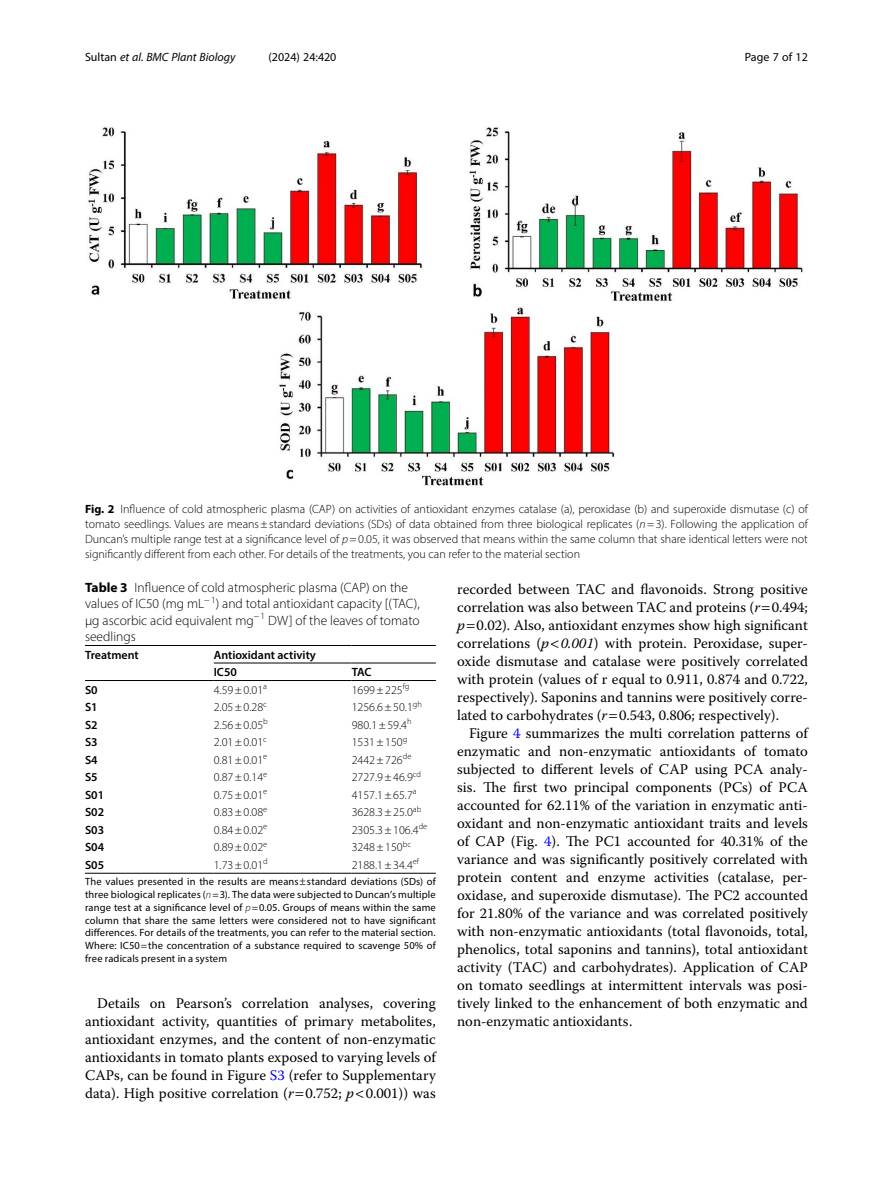
<style>
.page{position:relative;width:893px;height:1191px;background:#fff}
.page>*{position:absolute;margin:0;border:0;box-sizing:border-box;transform-origin:0 0}
.Body_Text_Indent{font:14.7px/18px "Warnock Pro";color:#000;text-align:justify}
.Table_Caption{font:300 13.5px/16.5px "Myriad Pro";color:#000}
.Figure_Caption{font:300 12px/15px "Myriad Pro";color:#000;text-align:justify}
.Table_Body{font:300 12px "Myriad Pro";color:#000}
.Table_Head{font:600 12px "Myriad Pro";color:#000}
.Table_Body-2{font:600 12px "Myriad Pro";color:#000}
.t1{font:italic 12px "Myriad Pro";color:#000}
.t2{font:12px "Myriad Pro";color:#000}
.Table_Footnote{font:10.5px/12.8px "Myriad Pro";letter-spacing:.01em;color:#000;text-align:justify}
.s1{font-style:normal}
.s2{font-weight:700}
.s3{font-style:italic}
.s4{font-weight:300;font-style:italic}
.s5{color:#00f}
</style>
<div class="page">
<hr style="left:85px;top:680px;width:129px;height:1px;background:#000">
<hr style="left:214px;top:680px;width:138px;height:1px;background:#000">
<hr style="left:352px;top:680px;width:84px;height:1px;background:#000">
<hr style="left:214px;top:873px;width:138px;height:1px;background:#000">
<hr style="left:352px;top:873px;width:84px;height:1px;background:#000">
<hr style="left:85px;top:873px;width:129px;height:1px;background:#000">
<hr style="left:85px;top:645px;width:129px;height:1px;background:#000">
<hr style="left:214px;top:645px;width:138px;height:1px;background:#000">
<hr style="left:352px;top:645px;width:84px;height:1px;background:#000">
<hr style="left:214px;top:663px;width:138px;height:1px;background:#000">
<hr style="left:352px;top:663px;width:84px;height:1px;background:#000">
<img style="left:88px;top:127px;width:715px;height:359px">
<p class="t1" style="left:85px;top:50px;width:152px"><span class="s1">Sultan</span> et al. BMC Plant Biology</p>
<p class="t2" style="left:268px;top:50px;width:70px">(2024) 24:420</p>
<p class="t2" style="left:745px;top:50px;width:65px">Page 7 of 12</p>
<p class="Figure_Caption" style="left:85px;top:501px;width:724px"><span class="s2">Fig. 2</span> Influence of cold atmospheric plasma (CAP) on activities of antioxidant enzymes catalase (a), peroxidase (b) and superoxide dismutase (c) of tomato seedlings. Values are means±standard deviations (SDs) of data obtained from three biological replicates (<span class="s3">n</span>=3). Following the application of Duncan’s multiple range test at a significance level of <span class="s3">p</span>=0.05, it was observed that means within the same column that share identical letters were not significantly different from each other. For details of the treatments, you can refer to the material section</p>
<p class="Table_Caption" style="left:85px;top:579px;width:336px"><span class="s2">Table 3</span> Influence of cold atmospheric plasma (CAP) on the values of IC50 (mg mL<sup>−1</sup>) and total antioxidant capacity [(TAC), µg ascorbic acid equivalent mg<sup>−1</sup> DW] of the leaves of tomato seedlings</p>
<p class="Table_Head" style="left:85px;top:647px;width:55px">Treatment</p>
<p class="Table_Head" style="left:214px;top:647px;width:104px">Antioxidant activity</p>
<p class="Table_Head" style="left:214px;top:664px;width:25px">IC50</p>
<p class="Table_Head" style="left:352px;top:664px;width:21px">TAC</p>
<p class="Table_Body-2" style="left:85px;top:682px;width:14px">S0</p>
<p class="Table_Body" style="left:214px;top:682px;width:55px">4.59±0.01<sup>a</sup></p>
<p class="Table_Body" style="left:352px;top:682px;width:59px">1699±225<sup>fg</sup></p>
<p class="Table_Body-2" style="left:85px;top:699px;width:14px">S1</p>
<p class="Table_Body" style="left:214px;top:700px;width:55px">2.05±0.28<sup>c</sup></p>
<p class="Table_Body" style="left:352px;top:700px;width:72px">1256.6±50.1<sup>gh</sup></p>
<p class="Table_Body-2" style="left:85px;top:717px;width:14px">S2</p>
<p class="Table_Body" style="left:214px;top:717px;width:56px">2.56±0.05<sup>b</sup></p>
<p class="Table_Body" style="left:352px;top:717px;width:61px">980.1±59.4<sup>h</sup></p>
<p class="Table_Body-2" style="left:85px;top:734px;width:14px">S3</p>
<p class="Table_Body" style="left:214px;top:735px;width:55px">2.01±0.01<sup>c</sup></p>
<p class="Table_Body" style="left:352px;top:735px;width:57px">1531±150<sup>g</sup></p>
<p class="Table_Body-2" style="left:85px;top:752px;width:14px">S4</p>
<p class="Table_Body" style="left:214px;top:752px;width:55px">0.81±0.01<sup>e</sup></p>
<p class="Table_Body" style="left:352px;top:752px;width:61px">2442±726<sup>de</sup></p>
<p class="Table_Body-2" style="left:85px;top:769px;width:14px">S5</p>
<p class="Table_Body" style="left:214px;top:770px;width:55px">0.87±0.14<sup>e</sup></p>
<p class="Table_Body" style="left:352px;top:770px;width:71px">2727.9±46.9<sup>cd</sup></p>
<p class="Table_Body-2" style="left:85px;top:787px;width:21px">S01</p>
<p class="Table_Body" style="left:214px;top:787px;width:55px">0.75±0.01<sup>e</sup></p>
<p class="Table_Body" style="left:352px;top:787px;width:66px">4157.1±65.7<sup>a</sup></p>
<p class="Table_Body-2" style="left:85px;top:804px;width:21px">S02</p>
<p class="Table_Body" style="left:214px;top:805px;width:55px">0.83±0.08<sup>e</sup></p>
<p class="Table_Body" style="left:352px;top:805px;width:71px">3628.3±25.0<sup>ab</sup></p>
<p class="Table_Body-2" style="left:85px;top:822px;width:21px">S03</p>
<p class="Table_Body" style="left:214px;top:822px;width:55px">0.84±0.02<sup>e</sup></p>
<p class="Table_Body" style="left:352px;top:822px;width:77px">2305.3±106.4<sup>de</sup></p>
<p class="Table_Body-2" style="left:85px;top:840px;width:21px">S04</p>
<p class="Table_Body" style="left:214px;top:840px;width:55px">0.89±0.02<sup>e</sup></p>
<p class="Table_Body" style="left:352px;top:840px;width:61px">3248±150<sup>bc</sup></p>
<p class="Table_Body-2" style="left:85px;top:857px;width:21px">S05</p>
<p class="Table_Body" style="left:214px;top:857px;width:56px">1.73±0.01<sup>d</sup></p>
<p class="Table_Body" style="left:352px;top:857px;width:69px">2188.1±34.4<sup>ef</sup></p>
<p class="Table_Footnote" style="left:85px;top:875px;width:352px">The values presented in the results are means standard deviations (SDs) of three biological replicates (<span class="s4">n</span> 3). The data were subjected to Duncan’s multiple range test at a significance level of <span class="s4">p</span> 0.05. Groups of means within the same column that share the same letters were considered not to have significant differences. For details of the treatments, you can refer to the material section.<br>Where: IC50 the concentration of a substance required to scavenge 50% of free radicals present in a system</p>
<p class="Body_Text_Indent" style="left:85px;top:994px;width:352px;text-indent:12px">Details on Pearson’s correlation analyses, covering antioxidant activity, quantities of primary metabolites, antioxidant enzymes, and the content of non-enzymatic antioxidants in tomato plants exposed to varying levels of CAPs, can be found in Figure <span class="s5">S3</span> (refer to Supplementary data). High positive correlation (<span class="s3">r</span> 0.752; <span class="s3">p</span> 0.001)) was</p>
<p class="Body_Text_Indent" style="left:457px;top:580px;width:352px">recorded between TAC and flavonoids. Strong positive correlation was also between TAC and proteins (<span class="s3">r</span> 0.494; <span class="s3">p</span> 0.02). Also, antioxidant enzymes show high significant correlations (<span class="s3">p 0.001</span>) with protein. Peroxidase, super&shy;oxide dismutase and catalase were positively correlated with protein (values of r equal to 0.911, 0.874 and 0.722, respectively). Saponins and tannins were positively corre&shy;lated to carbohydrates (<span class="s3">r</span> 0.543, 0.806; respectively).</p>
<p class="Body_Text_Indent" style="left:457px;top:724px;width:352px;text-indent:12px">Figure <span class="s5">4</span> summarizes the multi correlation patterns of enzymatic and non-enzymatic antioxidants of tomato subjected to different levels of CAP using PCA analy&shy;sis. The first two principal components (PCs) of PCA accounted for 62.11% of the variation in enzymatic anti&shy;oxidant and non-enzymatic antioxidant traits and levels of CAP (Fig. <span class="s5">4</span>). The PC1 accounted for 40.31% of the variance and was significantly positively correlated with protein content and enzyme activities (catalase, per&shy;oxidase, and superoxide dismutase). The PC2 accounted for 21.80% of the variance and was correlated positively with non-enzymatic antioxidants (total flavonoids, total, phenolics, total saponins and tannins), total antioxidant activity (TAC) and carbohydrates). Application of CAP on tomato seedlings at intermittent intervals was posi&shy;tively linked to the enhancement of both enzymatic and non-enzymatic antioxidants.</p>
</div>
